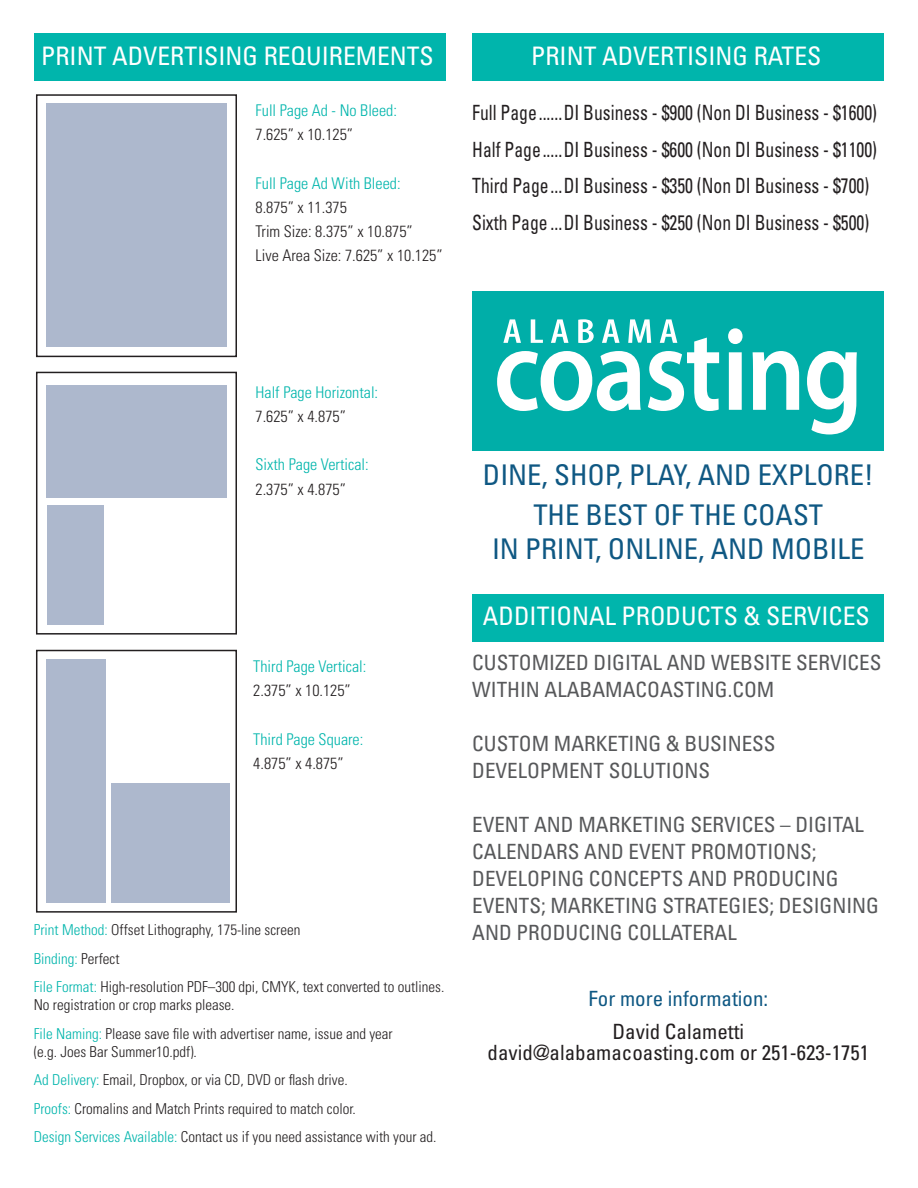
<style>
.page{position:relative;width:918px;height:1188px;background:#fff}
.page>*{position:absolute;margin:0;border:0;box-sizing:border-box;transform-origin:0 0}
.t1{font:condensed 28.5px "Univers";color:#0f5883}
.t2{font:condensed 25.5px "Univers";color:#fff}
.t3{font:condensed 21px/27px "Univers";color:#57585a}
.t4{font:condensed 21px "Univers";color:#231f20;scale:.84 1}
.t5{font:condensed 21px "Univers";color:#231f20}
.t6{font:condensed 21px "Univers";color:#0f5883}
.t7{font:300 condensed 16.2px "Univers";color:#231f20}
.t8{font:300 condensed 16.2px "Univers";color:#00b5ac}
.t9{font:300 condensed 15px "Univers";color:#231f20}
.t10{font:300 condensed 15px "Univers";color:#00b5ac}
.s1{color:#00b5ac}
.s2{color:#231f20}
</style>
<div class="page">
<div style="left:36px;top:650px;width:201px;height:263px;border:2px solid #231f20"></div>
<div style="left:36px;top:372px;width:201px;height:263px;border:2px solid #231f20"></div>
<div style="left:34px;top:34px;width:412px;height:47px;background:#00b5ac"></div>
<div style="left:472px;top:292px;width:412px;height:159px;background:#00aea8"></div>
<svg style="left:728px;top:328px;width:15px;height:82px"></svg>
<svg style="left:753px;top:351px;width:46px;height:59px"></svg>
<svg style="left:807px;top:351px;width:50px;height:83px"></svg>
<svg style="left:497px;top:319px;width:222px;height:92px"></svg>
<div style="left:472px;top:594px;width:412px;height:47px;background:#00b5ac"></div>
<div style="left:46px;top:103px;width:181px;height:244px;background:#adb8cd"></div>
<div style="left:36px;top:94px;width:201px;height:263px;border:2px solid #231f20"></div>
<div style="left:46px;top:385px;width:181px;height:112px;background:#adb8cd"></div>
<div style="left:111px;top:783px;width:119px;height:120px;background:#adb8cd"></div>
<div style="left:47px;top:505px;width:57px;height:119px;background:#adb8cd"></div>
<div style="left:46px;top:660px;width:59px;height:243px;background:#adb8cd"></div>
<div style="left:472px;top:34px;width:412px;height:47px;background:#00b5ac"></div>
<p class="t2" style="left:41px;top:40px;width:394px">PRINT ADVERTISING REQUIREMENTS</p>
<p class="t8" style="left:256px;top:101px;width:143px">Full Page Ad - No Bleed:</p>
<p class="t7" style="left:256px;top:125px;width:99px">7.625” x 10.125”</p>
<p class="t8" style="left:256px;top:173px;width:147px">Full Page Ad With Bleed:</p>
<p class="t7" style="left:256px;top:197px;width:93px">8.875” x 11.375</p>
<p class="t7" style="left:256px;top:222px;width:159px">Trim Size: 8.375” x 10.875”</p>
<p class="t7" style="left:256px;top:246px;width:189px">Live Area Size: 7.625” x 10.125”</p>
<p class="t2" style="left:531px;top:40px;width:292px">PRINT ADVERTISING RATES</p>
<p class="t4" style="left:472px;top:99px;width:484px">Full Page......DI Business - $900 (Non DI Business - $1600)</p>
<p class="t4" style="left:472px;top:136px;width:484px">Half Page.....DI Business - $600 (Non DI Business - $1100)</p>
<p class="t4" style="left:472px;top:173px;width:474px">Third Page...DI Business - $350 (Non DI Business - $700)</p>
<p class="t4" style="left:472px;top:209px;width:474px">Sixth Page ...DI Business - $250 (Non DI Business - $500)</p>
<p class="t8" style="left:256px;top:382px;width:124px">Half Page Horizontal:</p>
<p class="t7" style="left:256px;top:407px;width:92px">7.625” x 4.875”</p>
<p class="t8" style="left:256px;top:455px;width:115px">Sixth Page Vertical:</p>
<p class="t7" style="left:256px;top:479px;width:92px">2.375” x 4.875”</p>
<p class="t8" style="left:253px;top:657px;width:115px">Third Page Vertical:</p>
<p class="t7" style="left:253px;top:681px;width:99px">2.375” x 10.125”</p>
<p class="t8" style="left:253px;top:729px;width:112px">Third Page Square:</p>
<p class="t7" style="left:253px;top:753px;width:92px">4.875” x 4.875”</p>
<p class="t9" style="left:34px;top:921px;width:268px"><span class="s1">Print Method:</span> Offset Lithography, 175-line screen</p>
<p class="t10" style="left:34px;top:949px;width:87px">Binding: <span class="s2">Perfect</span></p>
<p class="t9" style="left:34px;top:978px;width:412px"><span class="s1">File Format:</span> High-resolution PDF–300 dpi, CMYK, text converted to outlines.</p>
<p class="t9" style="left:34px;top:996px;width:202px">No registration or crop marks please.</p>
<p class="t9" style="left:34px;top:1024px;width:360px"><span class="s1">File Naming:</span> Please save file with advertiser name, issue and year</p>
<p class="t9" style="left:34px;top:1042px;width:165px">(e.g. Joes Bar Summer10.pdf).</p>
<p class="t9" style="left:34px;top:1071px;width:316px"><span class="s1">Ad Delivery:</span> Email, Dropbox, or via CD, DVD or flash drive.</p>
<p class="t9" style="left:34px;top:1099px;width:324px"><span class="s1">Proofs:</span> Cromalins and Match Prints required to match color.</p>
<p class="t9" style="left:34px;top:1128px;width:404px"><span class="s1">Design Services Available:</span> Contact us if you need assistance with your ad.</p>
<p class="t1" style="left:483px;top:457px;width:392px">DINE, SHOP, PLAY, AND EXPLORE!</p>
<p class="t1" style="left:533px;top:497px;width:291px">THE BEST OF THE COAST</p>
<p class="t1" style="left:492px;top:531px;width:374px">IN PRINT, ONLINE, AND MOBILE</p>
<p class="t2" style="left:483px;top:600px;width:388px">ADDITIONAL PRODUCTS &amp; SERVICES</p>
<p class="t3" style="left:472px;top:649px;width:411px">CUSTOMIZED DIGITAL AND WEBSITE SERVICES</p>
<p class="t3" style="left:472px;top:676px;width:304px">WITHIN ALABAMACOASTING.COM</p>
<p class="t3" style="left:472px;top:730px;width:305px">CUSTOM MARKETING &amp; BUSINESS</p>
<p class="t3" style="left:472px;top:757px;width:240px">DEVELOPMENT SOLUTIONS</p>
<p class="t3" style="left:472px;top:811px;width:393px">EVENT AND MARKETING SERVICES – DIGITAL<br>CALENDARS AND EVENT PROMOTIONS;</p>
<p class="t3" style="left:472px;top:865px;width:408px">DEVELOPING CONCEPTS AND PRODUCING<br>EVENTS; MARKETING STRATEGIES; DESIGNING<br>AND PRODUCING COLLATERAL</p>
<p class="t6" style="left:589px;top:985px;width:181px">For more information:</p>
<p class="t5" style="left:612px;top:1018px;width:133px">David Calametti</p>
<p class="t5" style="left:488px;top:1039px;width:383px">david@alabamacoasting.com or 251-623-1751</p>
</div>
